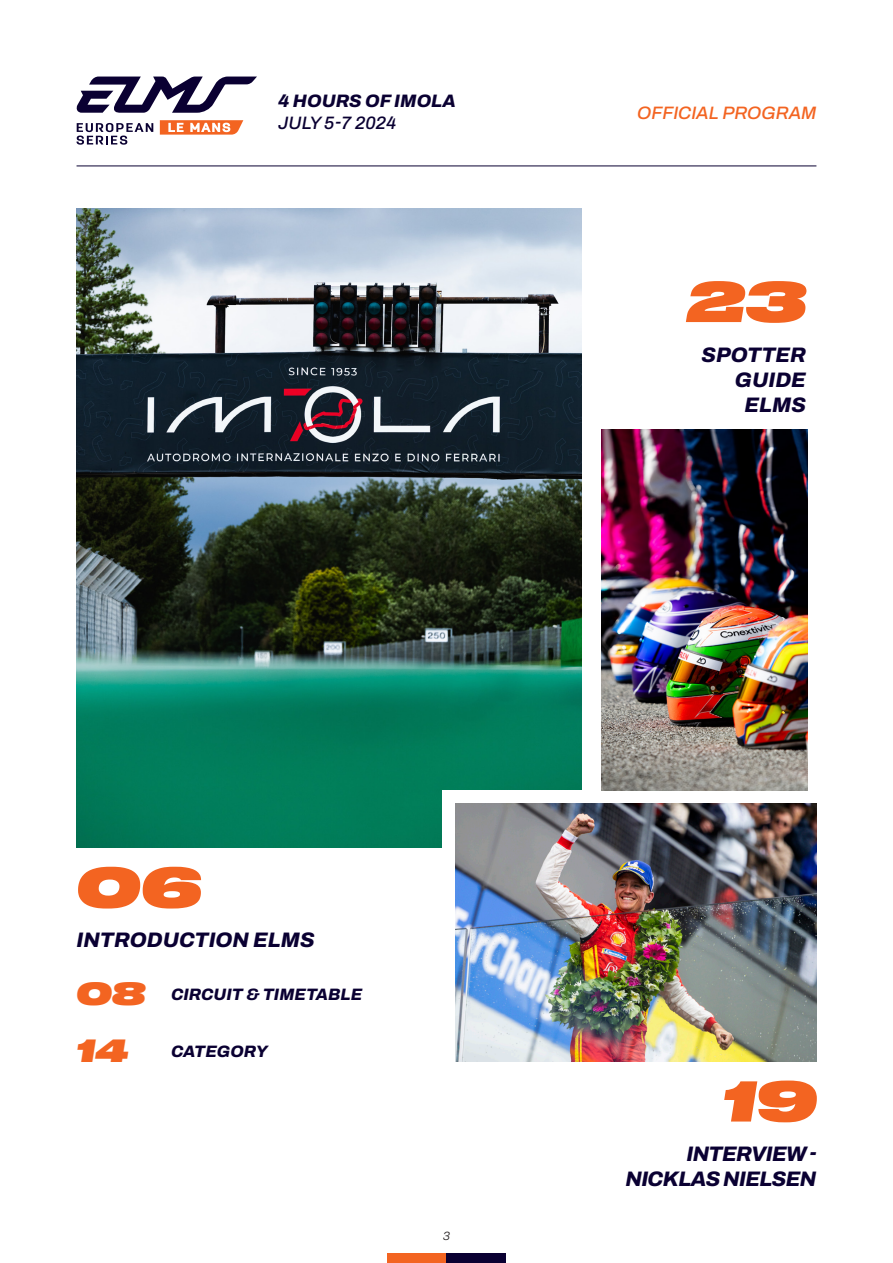
<style>
.page{position:relative;width:893px;height:1263px;background:#fff}
.page>*{position:absolute;margin:0;border:0;box-sizing:border-box;transform-origin:0 0}
.t1{font:italic 54px "Druk Wide Cy TT Super";color:#f36421}
.t2{font:italic 30px "Druk Wide Cy TT Super";color:#f36421}
.t3{font:italic 800 21px "Archivo";color:#0a0032}
.t4{font:italic 800 21px "Archivo";letter-spacing:-.03em;color:#0a0032}
.t5{font:italic 500 18px "Archivo";color:#f36421}
.t6{font:italic 800 18px "Archivo";color:#0a0032}
.t7{font:italic 500 18px "Archivo";color:#0a0032}
.t8{font:italic 800 16.5px "Archivo";color:#0a0032}
.t9{font:italic 300 12px "Archivo";color:#231f20}
</style>
<div class="page">
<svg style="left:76px;top:77px;width:181px;height:36px"></svg>
<svg style="left:77px;top:123px;width:76px;height:22px"></svg>
<svg style="left:160px;top:120px;width:83px;height:15px"></svg>
<div style="left:387px;top:1253px;width:59px;height:10px;background:#f36421"></div>
<div style="left:446px;top:1253px;width:60px;height:10px;background:#0a0032"></div>
<hr style="left:77px;top:166px;width:739px;height:1px;background:#0a0032">
<img style="left:77px;top:209px;width:505px;height:638px">
<div style="left:443px;top:790px;width:227px;height:271px;background:#fff"></div>
<img style="left:455px;top:804px;width:361px;height:257px">
<img style="left:602px;top:429px;width:206px;height:361px">
<p class="t6" style="left:278px;top:87px;width:179px">4 HOURS OF IMOLA</p>
<p class="t7" style="left:278px;top:110px;width:119px">JULY 5-7 2024</p>
<p class="t5" style="left:637px;top:99px;width:181px">OFFICIAL PROGRAM</p>
<p class="t1" style="left:687px;top:257px;width:120px">23</p>
<p class="t3" style="left:701px;top:339px;width:106px">SPOTTER</p>
<p class="t3" style="left:735px;top:364px;width:73px">GUIDE</p>
<p class="t3" style="left:744px;top:389px;width:63px">ELMS</p>
<p class="t1" style="left:77px;top:842px;width:126px">06</p>
<p class="t3" style="left:77px;top:924px;width:240px">INTRODUCTION ELMS</p>
<p class="t2" style="left:77px;top:968px;width:70px">08</p>
<p class="t2" style="left:77px;top:1025px;width:53px">14</p>
<p class="t8" style="left:171px;top:981px;width:193px">CIRCUIT &amp; TIMETABLE</p>
<p class="t8" style="left:171px;top:1038px;width:98px">CATEGORY</p>
<p class="t9" style="left:443px;top:1227px;width:8px">3</p>
<p class="t1" style="left:722px;top:1056px;width:96px">19</p>
<p class="t4" style="left:686px;top:1138px;width:132px">INTERVIEW -</p>
<p class="t4" style="left:625px;top:1163px;width:192px">NICKLAS NIELSEN</p>
</div>
